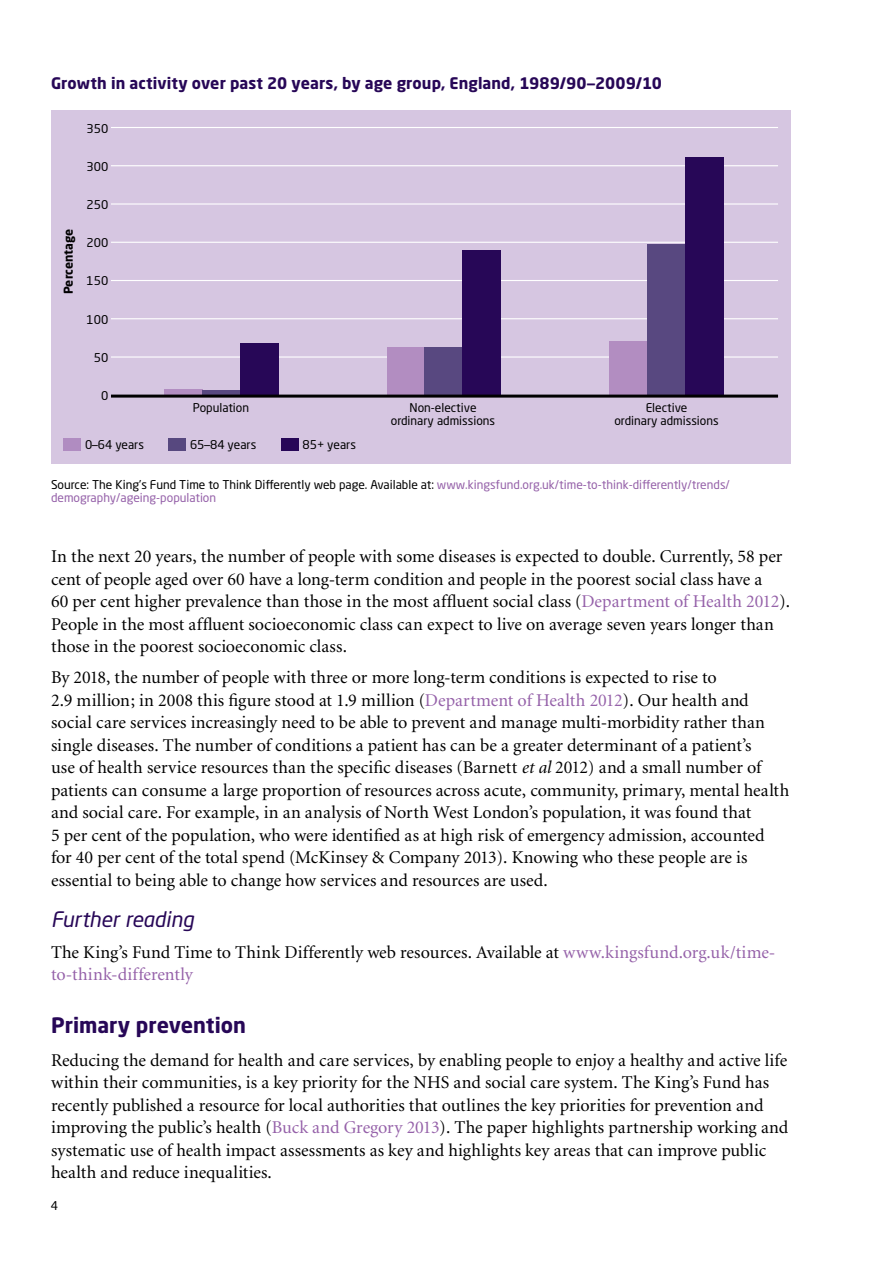
<style>
.page{position:relative;width:893px;height:1263px;background:#fff}
.page>*{position:absolute;margin:0;border:0;box-sizing:border-box;transform-origin:0 0}
.t1{font:700 21px "Neo Sans Std";color:#270757}
.t2{font:italic 21px "Neo Sans Std";letter-spacing:-.005em;color:#270757}
.t3{font:18px/22.5px "Minion";color:#000}
.t4{font:700 15.75px "Neo Sans Std";letter-spacing:.005em;color:#270757}
.t5{font:12px/13.5px "Neo Sans Std";color:#9561a9}
.t6{font:12px "Neo Sans Std";color:#000}
.t7{font:700 12px "Neo Sans Std";color:#000}
.s1{color:#000}
.s2{color:#9561a9}
.s3{font-style:italic}
</style>
<div class="page">
<div style="left:51px;top:110px;width:740px;height:353px;background:#d6c6e1"></div>
<hr style="left:111px;top:242px;width:667px;height:1px;background:#fff">
<hr style="left:111px;top:356px;width:667px;height:2px;background:#fff">
<hr style="left:111px;top:203px;width:667px;height:2px;background:#fff">
<hr style="left:111px;top:318px;width:667px;height:1px;background:#fff">
<hr style="left:111px;top:280px;width:667px;height:1px;background:#fff">
<hr style="left:111px;top:165px;width:667px;height:1px;background:#fff">
<hr style="left:111px;top:127px;width:667px;height:1px;background:#fff">
<svg style="left:165px;top:390px;width:37px;height:5px"></svg>
<svg style="left:202px;top:390px;width:38px;height:5px"></svg>
<div style="left:240px;top:343px;width:38px;height:53px;background:#270757"></div>
<div style="left:387px;top:347px;width:38px;height:49px;background:#b28dc1"></div>
<div style="left:425px;top:347px;width:38px;height:49px;background:#584880"></div>
<div style="left:462px;top:250px;width:39px;height:146px;background:#270757"></div>
<div style="left:609px;top:341px;width:39px;height:55px;background:#b28dc1"></div>
<div style="left:647px;top:244px;width:38px;height:152px;background:#584880"></div>
<div style="left:685px;top:157px;width:38px;height:239px;background:#270757"></div>
<hr style="left:111px;top:395px;width:667px;height:3px;background:#000">
<div style="left:64px;top:438px;width:17px;height:13px;background:#b08cc1"></div>
<div style="left:169px;top:438px;width:17px;height:13px;background:#57487f"></div>
<div style="left:281px;top:438px;width:17px;height:13px;background:#270757"></div>
<p class="t4" style="left:51px;top:73px;width:613px">Growth in activity over past 20 years, by age group, England, 1989/90–2009/10</p>
<p class="t7" style="left:61px;top:294px;width:67px;rotate:-90deg">Percentage</p>
<p class="t6" style="left:87px;top:121px;width:23px">350</p>
<p class="t6" style="left:87px;top:159px;width:23px">300</p>
<p class="t6" style="left:87px;top:197px;width:23px">250</p>
<p class="t6" style="left:87px;top:235px;width:23px">200</p>
<p class="t6" style="left:87px;top:274px;width:23px">150</p>
<p class="t6" style="left:87px;top:312px;width:23px">100</p>
<p class="t6" style="left:94px;top:350px;width:16px">50</p>
<p class="t6" style="left:101px;top:388px;width:9px">0</p>
<p class="t6" style="left:85px;top:437px;width:60px">0–64 years</p>
<p class="t6" style="left:190px;top:437px;width:68px">65–84 years</p>
<p class="t6" style="left:303px;top:437px;width:55px">85+ years</p>
<p class="t6" style="left:193px;top:400px;width:58px">Population</p>
<p class="t6" style="left:409px;top:400px;width:69px">Non-elective</p>
<p class="t6" style="left:646px;top:400px;width:43px">Elective</p>
<p class="t6" style="left:391px;top:413px;width:106px">ordinary admissions</p>
<p class="t6" style="left:614px;top:413px;width:106px">ordinary admissions</p>
<p class="t5" style="left:51px;top:477px;width:680px"><span class="s1">Source: The King’s Fund Time to Think Differently web page. Available at:</span> www.kingsfund.org.uk/time-to-think-differently/trends/ demography/ageing-population</p>
<p class="t3" style="left:51px;top:546px;width:741px">In the next 20 years, the number of people with some diseases is expected to double. Currently, 58 per cent of people aged over 60 have a long-term condition and people in the poorest social class have a<br>60 per cent higher prevalence than those in the most affluent social class (<span class="s2">Department of Health 2012</span>).<br>People in the most affluent socioeconomic class can expect to live on average seven years longer than those in the poorest socioeconomic class.</p>
<p class="t3" style="left:51px;top:667px;width:740px">By 2018, the number of people with three or more long-term conditions is expected to rise to<br>2.9 million; in 2008 this figure stood at 1.9 million (<span class="s2">Department of Health 2012</span>). Our health and social care services increasingly need to be able to prevent and manage multi-morbidity rather than single diseases. The number of conditions a patient has can be a greater determinant of a patient’s<br>use of health service resources than the specific diseases (Barnett <span class="s3">et al</span> 2012) and a small number of patients can consume a large proportion of resources across acute, community, primary, mental health and social care. For example, in an analysis of North West London’s population, it was found that<br>5 per cent of the population, who were identified as at high risk of emergency admission, accounted for 40 per cent of the total spend (McKinsey &amp; Company 2013). Knowing who these people are is essential to being able to change how services and resources are used.</p>
<p class="t2" style="left:51px;top:906px;width:144px">Further reading</p>
<p class="t3" style="left:51px;top:941px;width:726px">The King’s Fund Time to Think Differently web resources. Available at <span class="s2">www.kingsfund.org.uk/time&shy;to-think-differently</span></p>
<p class="t1" style="left:51px;top:1012px;width:196px">Primary prevention</p>
<p class="t3" style="left:51px;top:1049px;width:739px">Reducing the demand for health and care services, by enabling people to enjoy a healthy and active life within their communities, is a key priority for the NHS and social care system. The King’s Fund has recently published a resource for local authorities that outlines the key priorities for prevention and improving the public’s health (<span class="s2">Buck and Gregory 2013</span>). The paper highlights partnership working and systematic use of health impact assessments as key and highlights key areas that can improve public health and reduce inequalities.</p>
<p class="t6" style="left:51px;top:1198px;width:9px">4</p>
</div>
